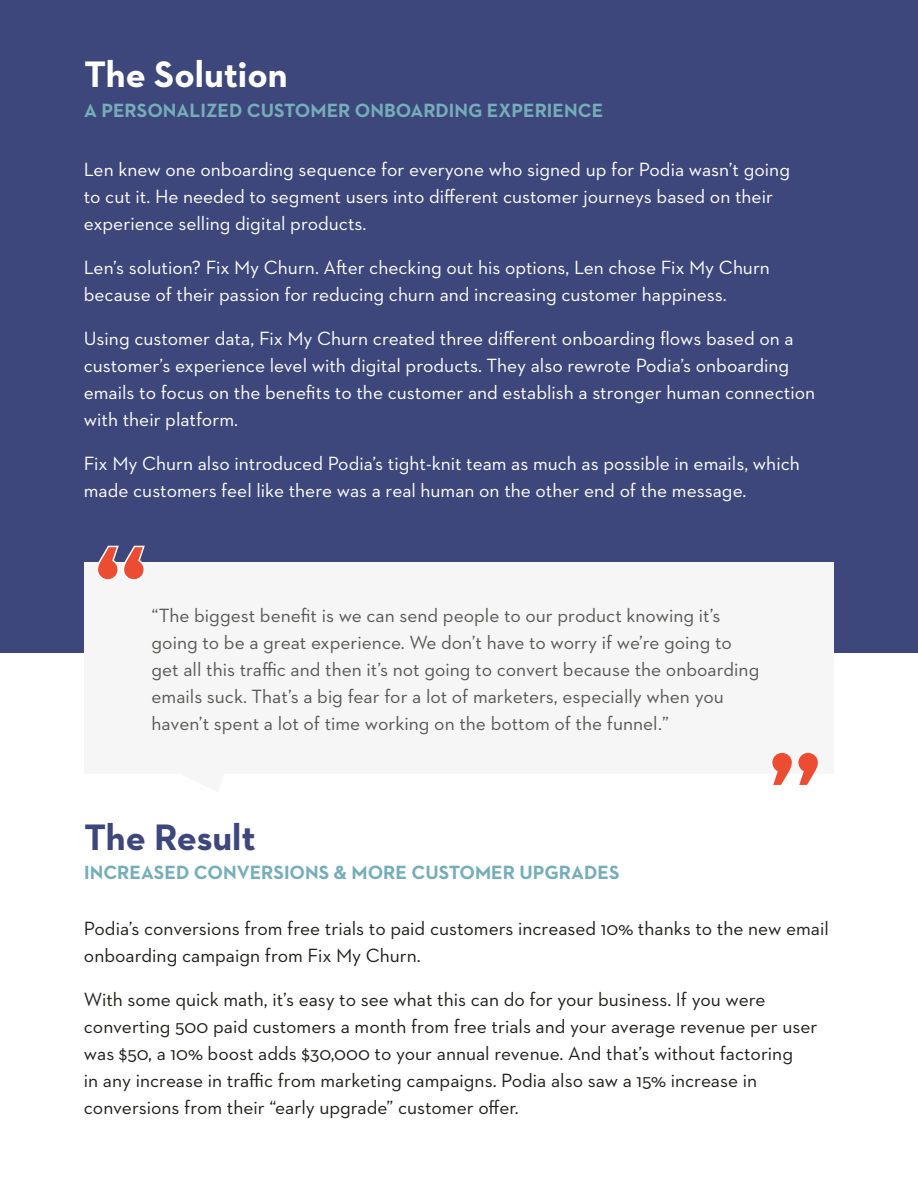
<style>
.page{position:relative;width:918px;height:1188px;background:#fff}
.page>*{position:absolute;margin:0;border:0;box-sizing:border-box;transform-origin:0 0}
.t1{font:700 120px "Neutraface 2 Text";color:#ec4d32}
.t2{font:700 37.5px "Neutraface 2 Text";color:#fff}
.t3{font:700 37.5px "Neutraface 2 Text";color:#3e477b}
.t4{font:19.5px/27px "Neutraface 2 Text";color:#fff}
.t5{font:19.5px/27px "Neutraface 2 Text";color:#1e201c}
.t6{font:19.5px/27px "Neutraface 2 Text";color:#585856}
.t7{font:700 19.5px "Neutraface 2 Text";color:#75adb9}
</style>
<div class="page">
<div style="left:0;top:0;width:918px;height:652px;background:#3e477b"></div>
<div style="left:84px;top:562px;width:750px;height:212px;background:#f6f6f6"></div>
<svg style="left:98px;top:545px;width:47px;height:17px"></svg>
<h2 class="t2" style="left:84px;top:51px;width:205px">The Solution</h2>
<p class="t7" style="left:84px;top:98px;width:521px">A PERSONALIZED CUSTOMER ONBOARDING EXPERIENCE</p>
<p class="t4" style="left:84px;top:156px;width:708px">Len knew one onboarding sequence for everyone who signed up for Podia wasn’t going to cut it. He needed to segment users into different customer journeys based on their experience selling digital products.</p>
<p class="t4" style="left:84px;top:254px;width:688px">Len’s solution? Fix My Churn. After checking out his options, Len chose Fix My Churn because of their passion for reducing churn and increasing customer happiness.</p>
<p class="t4" style="left:84px;top:325px;width:733px">Using customer data, Fix My Churn created three different onboarding flows based on a customer’s experience level with digital products. They also rewrote Podia’s onboarding emails to focus on the benefits to the customer and establish a stronger human connection with their platform.</p>
<p class="t4" style="left:84px;top:450px;width:718px">Fix My Churn also introduced Podia’s tight-knit team as much as possible in emails, which made customers feel like there was a real human on the other end of the message.</p>
<h1 class="t1" style="left:93px;top:511px;width:57px">“</h1>
<p class="t6" style="left:152px;top:601px;width:609px">“The biggest benefit is we can send people to our product knowing it’s going to be a great experience. We don’t have to worry if we’re going to get all this traffic and then it’s not going to convert because the onboarding emails suck. That’s a big fear for a lot of marketers, especially when you haven’t spent a lot of time working on the bottom of the funnel.”</p>
<h1 class="t1" style="left:768px;top:718px;width:57px">”</h1>
<h2 class="t3" style="left:84px;top:813px;width:173px">The Result</h2>
<p class="t7" style="left:84px;top:860px;width:537px">INCREASED CONVERSIONS &amp; MORE CUSTOMER UPGRADES</p>
<p class="t5" style="left:84px;top:915px;width:746px">Podia’s conversions from free trials to paid customers increased 10% thanks to the new email onboarding campaign from Fix My Churn.</p>
<p class="t5" style="left:84px;top:986px;width:735px">With some quick math, it’s easy to see what this can do for your business. If you were converting 500 paid customers a month from free trials and your average revenue per user was $50, a 10% boost adds $30,000 to your annual revenue. And that’s without factoring<br>in any increase in traffic from marketing campaigns. Podia also saw a 15% increase in conversions from their “early upgrade” customer offer.</p>
</div>
